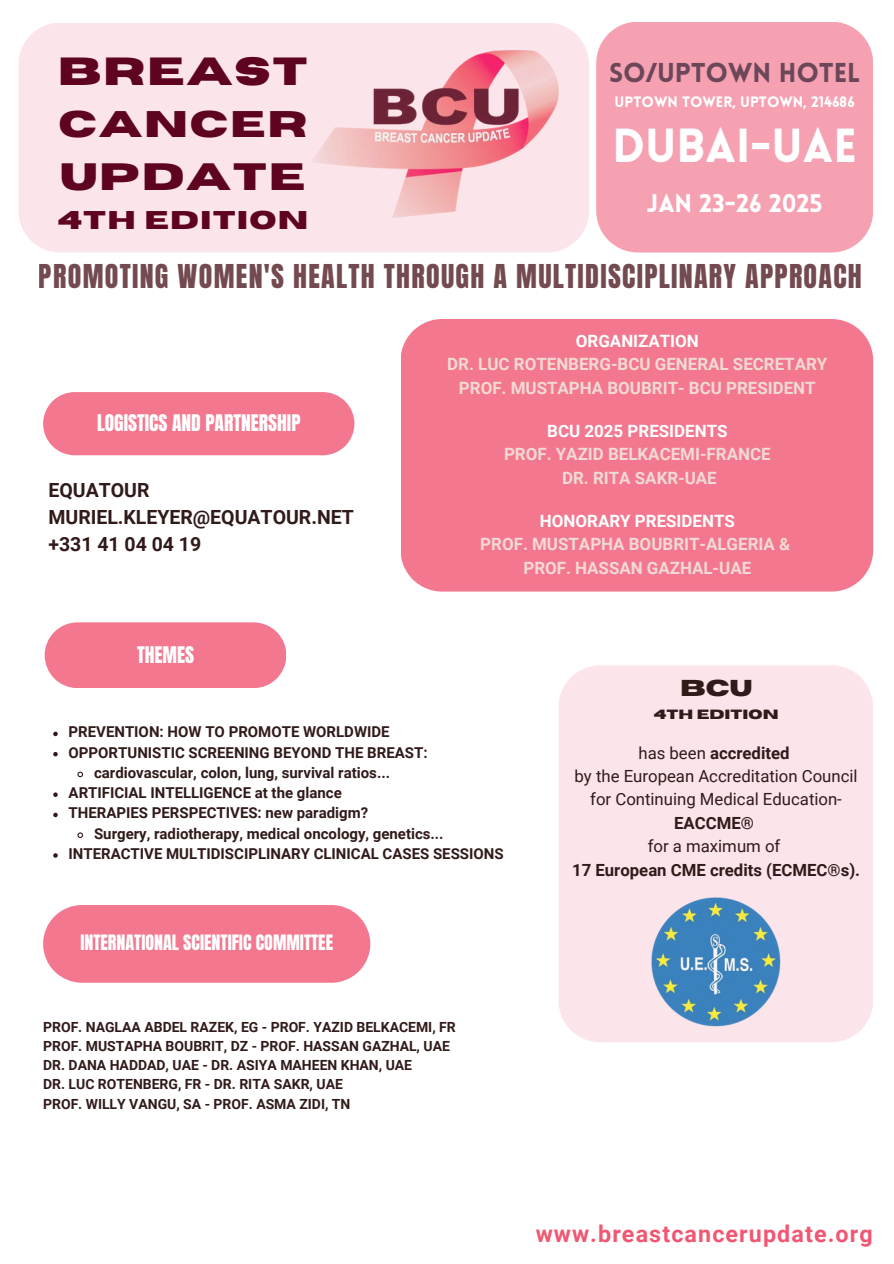
<style>
.page{position:relative;width:894px;height:1264px;background:#fff}
.page>*{position:absolute;margin:0;border:0;box-sizing:border-box;transform-origin:0 0}
.t1{font:900 46.65px "Lovelo";color:#fff}
.t2{font:700 39px "Horizon";letter-spacing:.045em;color:#5e041f}
.t3{font:700 37.95px "Horizon";letter-spacing:.045em;color:#5e041f}
.t4{font:700 36.9px "Horizon";letter-spacing:.045em;color:#5e041f}
.t5{font:27.9px "Anton";letter-spacing:.045em;color:#501d24}
.t6{font:900 26.7px "Lovelo";color:#6b4759}
.t7{font:700 25.5px "Horizon";letter-spacing:.045em;color:#5e041f}
.t8{font:900 24.9px "Lovelo";color:#fff}
.t9{font:700 23.25px "Roboto";letter-spacing:.05em;color:#f05773}
.t10{font:700 22.95px "Horizon";color:#311b1a}
.t11{font:700 19.5px/27px "Roboto";color:#311b1a}
.t12{font:19.5px "Anton";color:#fff}
.t13{font:18px "Anton";color:#fff}
.t14{font:700 16.95px "Roboto";color:#f1dad1}
.t15{font:700 16.95px "Roboto";color:#fff}
.t16{font:16.8px/23.4px "Roboto";color:#311b1a;text-align:center}
.t17{font:700 16.8px "Roboto";color:#311b1a}
.t18{font:700 15px "Roboto";color:#311b1a}
.t19{font:900 14.7px "Lovelo";color:#fff}
.t20{font:700 13.95px "Roboto";color:#311b1a}
.t21{font:700 13.35px "Horizon";color:#311b1a}
.s1{font-weight:400}
.s2{font-weight:700}
</style>
<div class="page">
<div style="left:43px;top:392px;width:311px;height:63px;background:#f3788f"></div>
<svg style="left:53px;top:731px;width:5px;height:5px"></svg>
<svg style="left:53px;top:752px;width:5px;height:4px"></svg>
<svg style="left:77px;top:771px;width:7px;height:7px"></svg>
<svg style="left:53px;top:792px;width:5px;height:5px"></svg>
<svg style="left:53px;top:812px;width:5px;height:5px"></svg>
<svg style="left:77px;top:832px;width:7px;height:6px"></svg>
<svg style="left:53px;top:853px;width:5px;height:4px"></svg>
<svg style="left:45px;top:622px;width:241px;height:66px;background:#f38095"></svg>
<div style="left:43px;top:905px;width:327px;height:77px;background:#f3788f"></div>
<div style="left:401px;top:319px;width:471px;height:272px;background:#f3788f"></div>
<div style="left:596px;top:22px;width:276px;height:230px;background:#f6a1b1;border-radius:42px"></div>
<div style="left:18px;top:23px;width:570px;height:229px;background:#fce5ea"></div>
<img style="left:311px;top:51px;width:247px;height:166px">
<div style="left:558px;top:665px;width:314px;height:377px;background:#fce5ea"></div>
<img style="left:639px;top:885px;width:153px;height:153px">
<p class="t2" style="left:58px;top:53px;width:251px">BREAST</p>
<p class="t4" style="left:58px;top:106px;width:250px">CANCER</p>
<p class="t3" style="left:60px;top:158px;width:247px">UPDATE</p>
<p class="t7" style="left:58px;top:208px;width:252px">4TH EDITION</p>
<h3 class="t5" style="left:39px;top:256px;width:824px">PROMOTING WOMEN'S HEALTH THROUGH A MULTIDISCIPLINARY APPROACH</h3>
<p class="t6" style="left:609px;top:62px;width:253px">SO/UPTOWN HOTEL</p>
<p class="t19" style="left:614px;top:96px;width:241px">UPTOWN TOWER, UPTOWN, 214686</p>
<p class="t1" style="left:612px;top:127px;width:246px">DUBAI-UAE</p>
<p class="t8" style="left:646px;top:194px;width:177px">JAN 23-26 2025</p>
<h3 class="t12" style="left:97px;top:409px;width:205px">LOGISTICS AND PARTNERSHIP</h3>
<p class="t11" style="left:48px;top:477px;width:307px">EQUATOUR<br>MURIEL.KLEYER@EQUATOUR.NET +331 41 04 04 19</p>
<h3 class="t12" style="left:137px;top:640px;width:59px">THEMES</h3>
<p class="t15" style="left:575px;top:331px;width:124px">ORGANIZATION</p>
<p class="t14" style="left:447px;top:354px;width:381px">DR. LUC ROTENBERG-BCU GENERAL SECRETARY</p>
<h3 class="t14" style="left:459px;top:378px;width:358px">PROF. MUSTAPHA BOUBRIT- BCU PRESIDENT</h3>
<p class="t15" style="left:547px;top:421px;width:182px">BCU 2025 PRESIDENTS</p>
<p class="t14" style="left:504px;top:444px;width:268px">PROF. YAZID BELKACEMI-FRANCE</p>
<p class="t14" style="left:562px;top:468px;width:156px">DR. RITA SAKR-UAE</p>
<h1 class="t15" style="left:539px;top:511px;width:196px">HONORARY PRESIDENTS</h1>
<h1 class="t14" style="left:480px;top:534px;width:311px">PROF. MUSTAPHA BOUBRIT-ALGERIA &amp;</h1>
<h6 class="t14" style="left:523px;top:558px;width:229px">PROF. HASSAN GAZHAL-UAE</h6>
<p class="t18" style="left:69px;top:723px;width:322px">PREVENTION: HOW TO PROMOTE WORLDWIDE</p>
<p class="t18" style="left:69px;top:743px;width:360px">OPPORTUNISTIC SCREENING BEYOND THE BREAST:</p>
<p class="t18" style="left:94px;top:764px;width:297px">cardiovascular, colon, lung, survival ratios...</p>
<p class="t18" style="left:69px;top:784px;width:274px">ARTIFICIAL INTELLIGENCE at the glance</p>
<p class="t18" style="left:69px;top:804px;width:301px">THERAPIES PERSPECTIVES: new paradigm?</p>
<p class="t18" style="left:94px;top:824px;width:351px">Surgery, radiotherapy, medical oncology, genetics...</p>
<p class="t18" style="left:69px;top:845px;width:436px">INTERACTIVE MULTIDISCIPLINARY CLINICAL CASES SESSIONS</p>
<p class="t13" style="left:80px;top:929px;width:254px">INTERNATIONAL SCIENTIFIC COMMITTEE</p>
<p class="t20" style="left:43px;top:1019px;width:414px">PROF. NAGLAA ABDEL RAZEK, EG - PROF. YAZID BELKACEMI, FR</p>
<p class="t20" style="left:43px;top:1038px;width:408px">PROF. MUSTAPHA BOUBRIT, DZ - PROF. HASSAN GAZHAL, UAE</p>
<p class="t20" style="left:43px;top:1057px;width:370px">DR. DANA HADDAD, UAE - DR. ASIYA MAHEEN KHAN, UAE</p>
<p class="t20" style="left:43px;top:1076px;width:301px">DR. LUC ROTENBERG, FR - DR. RITA SAKR, UAE</p>
<h3 class="t20" style="left:43px;top:1095px;width:309px">PROF. WILLY VANGU, SA - PROF. ASMA ZIDI, TN</h3>
<p class="t10" style="left:680px;top:677px;width:74px">BCU</p>
<h6 class="t21" style="left:653px;top:707px;width:126px">4TH EDITION</h6>
<h6 class="t17" style="left:638px;top:743px;width:153px"><span class="s1">has been</span> accredited</h6>
<p class="t16" style="left:574px;top:764px;width:284px">by the European Accreditation Council for Continuing Medical Education-<br><span class="s2">EACCME®</span></p>
<p class="t16" style="left:647px;top:834px;width:134px">for a maximum of</p>
<p class="t17" style="left:572px;top:859px;width:289px">17 European CME credits (ECMEC®s).</p>
<p class="t9" style="left:535px;top:1219px;width:338px">www.breastcancerupdate.org</p>
</div>
